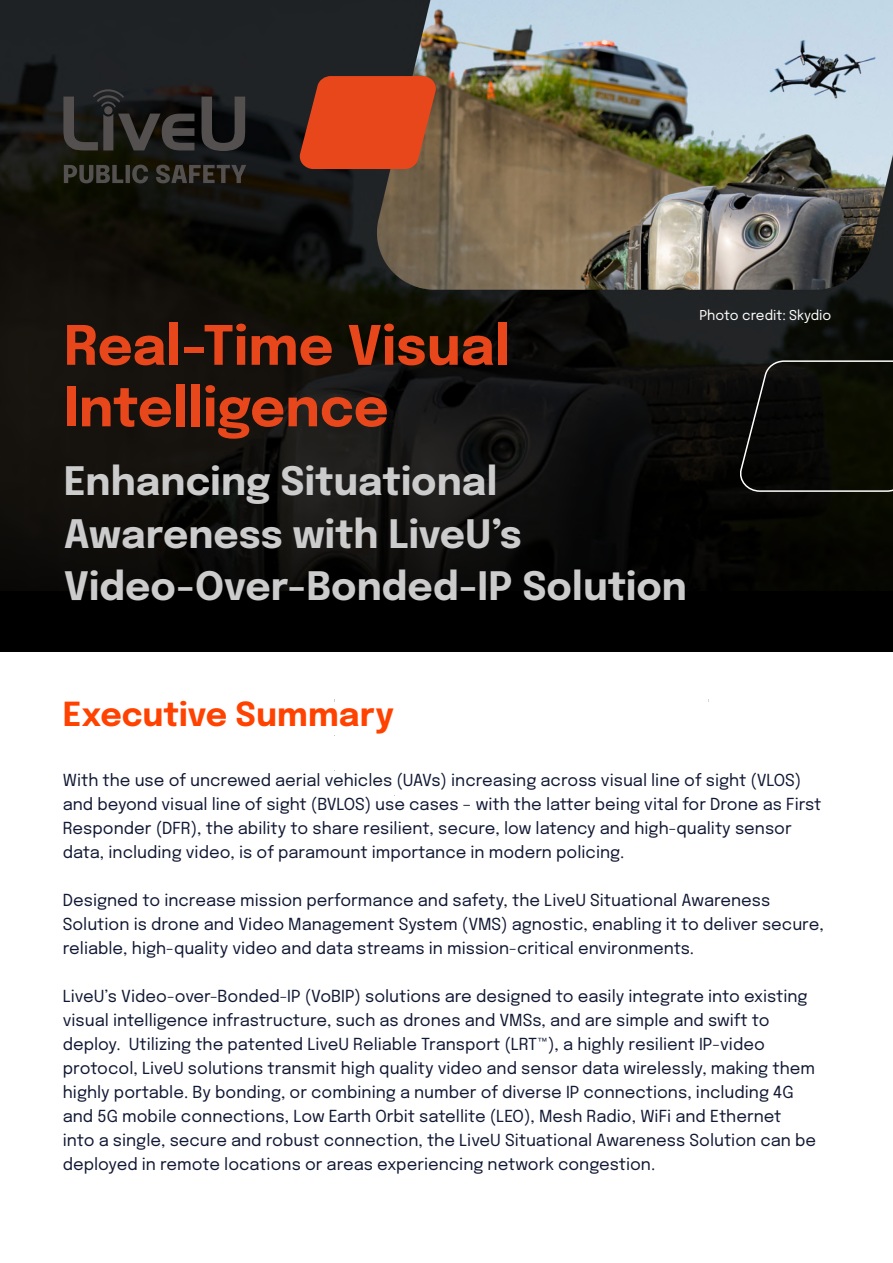
<style>
.page{position:relative;width:893px;height:1263px;background:#fff}
.page>*{position:absolute;margin:0;border:0;box-sizing:border-box;transform-origin:0 0}
.t1{font:700 54px/61.5px "Epilogue";letter-spacing:-.005em;color:#e8471c}
.t2{font:700 39px/52.5px "Epilogue";color:#cdcccd}
.t3{font:700 33px "Epilogue";color:#ff4200}
.t4{font:16.5px/24px "Epilogue";color:#111833}
.t5{font:13.5px "Epilogue";color:#fff}
</style>
<div class="page">
<div style="left:0;top:0;width:893px;height:652px;background:#000"></div>
<img style="left:0;top:0;width:893px;height:590px">
<svg style="left:298px;top:76px;width:139px;height:93px;background:#cf451f"></svg>
<svg style="left:738px;top:360px;width:155px;height:133px"></svg>
<svg style="left:202px;top:97px;width:43px;height:54px"></svg>
<svg style="left:64px;top:89px;width:130px;height:61px;background:#2a2928"></svg>
<svg style="left:64px;top:165px;width:182px;height:18px;background:#33312a"></svg>
<h1 class="t1" style="left:64px;top:312px;width:447px">Real-Time Visual<br>Intelligence</h1>
<h2 class="t2" style="left:64px;top:453px;width:625px">Enhancing Situational<br>Awareness with LiveU s’<br>Video-Over-Bonded-IP Solution</h2>
<p class="t5" style="left:699px;top:306px;width:133px">Photo credit: Skydio</p>
<h3 class="t3" style="left:63px;top:691px;width:333px">Executive Summary</h3>
<p class="t4" style="left:63px;top:767px;width:760px">With the use of uncrewed aerial vehicles (UAVs) increasing across visual line of sight (VLOS( and beyond visual line of sight (BVLOS) use cases – with the latter being vital for Drone as First Responder (DFR ,) the ability to share resilient, secure, low latency and high-quality sensor data, including video is, of paramount importance in modern policing.</p>
<p class="t4" style="left:63px;top:887px;width:763px">Designed to increase mission performance and safety, the LiveU Situational Awareness<br>Solution is drone and Video Management System (VMS) agnostic, enabling it to deliver secure, reliable, high-quality video and data streams in mission-critical environments.</p>
<p class="t4" style="left:63px;top:983px;width:746px">LiveU s’ Video-over-Bonded-IP (VoBIP) solutions are designed to easily integrate into existing</p>
<p class="t4" style="left:63px;top:1007px;width:708px">visual intelligence infrastructure, such as drones and VMSs, and are simple and swift to</p>
<p class="t4" style="left:129px;top:1031px;width:637px">Utilizing the patented LiveU Reliable Transport (LRT™) a, highly resilient IP-video</p>
<p class="t4" style="left:63px;top:1031px;width:755px">deploy.<br>protocol, LiveU solutions transmit high quality video and sensor data wirelessly, making them highly portable. By bonding, or combining a number of diverse IP connections, including G4 and G5 mobile connections, Low Earth Orbit satellite (LEO ,) Mesh Radio, WiFi and Ethernet into a single, secure and robust connection, the LiveU Situational Awareness Solution can be deployed in remote locations or areas experiencing network congestion.</p>
</div>
